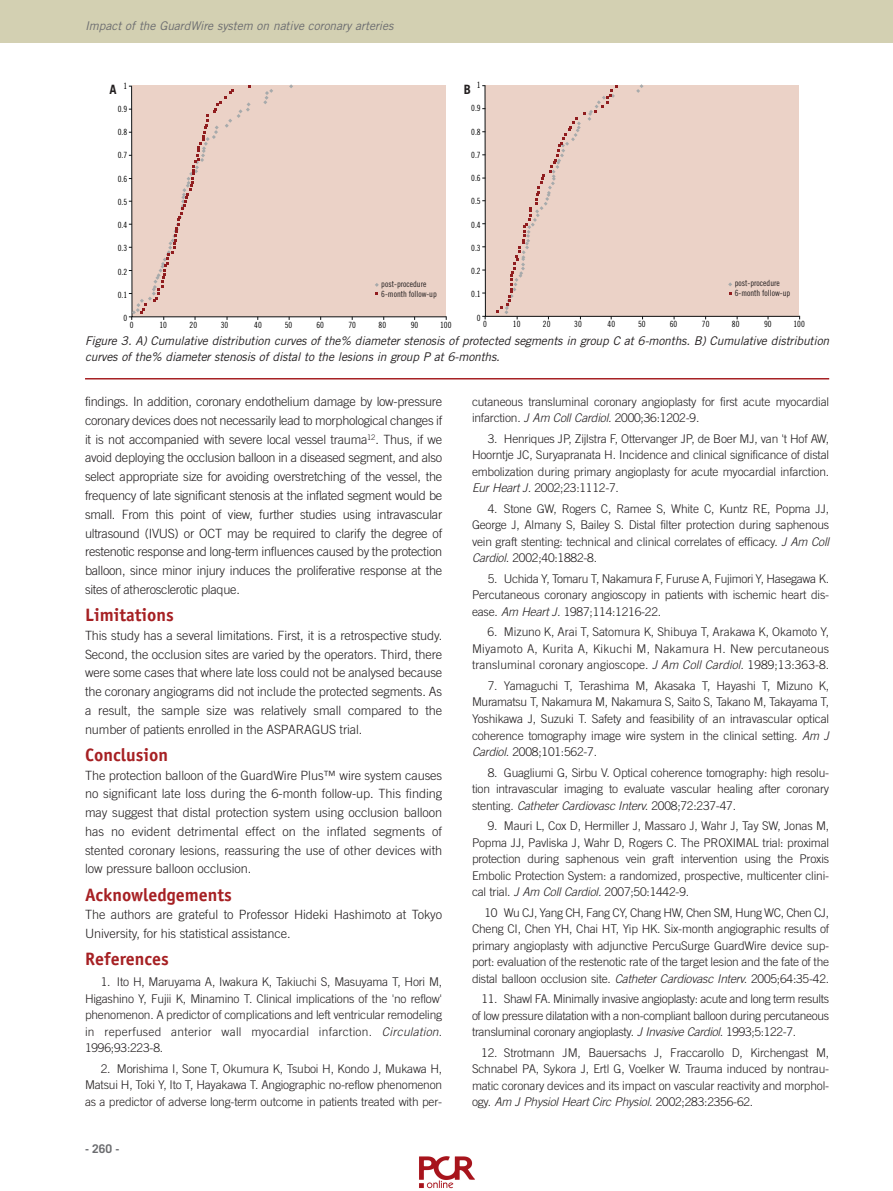
<style>
.page{position:relative;width:893px;height:1191px;background:#fff}
.page>*{position:absolute;margin:0;border:0;box-sizing:border-box;transform-origin:0 0}
.t1{font:700 18px "Officina Sans Std";color:#a62023}
.t2{font:700 12.9px "Trade Gothic LT Std";color:#231f20}
.t3{font:300 12.75px/18.8px "Trade Gothic LT Std";letter-spacing:-.005em;color:#231f20;text-align:justify}
.t4{font:300 12px/16.5px "Trade Gothic LT Std";letter-spacing:-.015em;color:#231f20;text-align:justify}
.t5{font:italic 12px/16.5px "Trade Gothic LT Std";letter-spacing:-.01em;color:#231f20}
.t6{font:italic 12px "Trade Gothic LT Std";letter-spacing:-.005em;color:#6c6d70}
.t7{font:700 12px "Trade Gothic LT Std";color:#6c6d70}
.t8{font:8.55px "Trade Gothic LT Std Cn 18";color:#000001}
.t9{font:8.55px/10.1px "Trade Gothic LT Std Cn 18";color:#231f20}
.s1{font-style:italic}
</style>
<div class="page">
<div style="left:0;top:0;width:893px;height:43px;background:#d3d0b2"></div>
<hr style="left:85px;top:378px;width:744px;height:1px;background:#a62023">
<div style="left:251px;top:85px;width:195px;height:233px;background:#ebd2c7"></div>
<svg style="left:263px;top:89px;width:10px;height:15px"></svg>
<svg style="left:289px;top:84px;width:4px;height:4px"></svg>
<svg style="left:375px;top:283px;width:4px;height:12px"></svg>
<svg style="left:129px;top:85px;width:122px;height:235px;background:#e6cdc3"></svg>
<div style="left:484px;top:85px;width:317px;height:232px;background:#ebd2c7"></div>
<svg style="left:728px;top:282px;width:4px;height:4px"></svg>
<svg style="left:636px;top:84px;width:7px;height:9px"></svg>
<div style="left:496px;top:85px;width:121px;height:234px;background:#ebd2c7"></div>
<img style="left:419px;top:1156px;width:56px;height:33px">
<p class="t6" style="left:85px;top:21px;width:310px">Impact of the GuardWire system on native coronary arteries</p>
<p class="t8" style="left:477px;top:82px;width:5px">1</p>
<p class="t8" style="left:471px;top:105px;width:11px">0.9</p>
<p class="t8" style="left:471px;top:128px;width:11px">0.8</p>
<p class="t8" style="left:471px;top:152px;width:11px">0.7</p>
<p class="t8" style="left:471px;top:175px;width:11px">0.6</p>
<p class="t8" style="left:471px;top:198px;width:11px">0.5</p>
<p class="t8" style="left:471px;top:221px;width:11px">0.4</p>
<p class="t8" style="left:471px;top:245px;width:11px">0.3</p>
<p class="t8" style="left:471px;top:268px;width:11px">0.2</p>
<p class="t8" style="left:471px;top:291px;width:11px">0.1</p>
<p class="t8" style="left:477px;top:314px;width:5px">0</p>
<p class="t8" style="left:124px;top:82px;width:5px">1</p>
<p class="t8" style="left:118px;top:106px;width:11px">0.9</p>
<p class="t8" style="left:118px;top:129px;width:11px">0.8</p>
<p class="t8" style="left:118px;top:152px;width:11px">0.7</p>
<p class="t8" style="left:118px;top:175px;width:11px">0.6</p>
<p class="t8" style="left:118px;top:199px;width:11px">0.5</p>
<p class="t8" style="left:118px;top:222px;width:11px">0.4</p>
<p class="t8" style="left:118px;top:245px;width:11px">0.3</p>
<p class="t8" style="left:118px;top:268px;width:11px">0.2</p>
<p class="t8" style="left:118px;top:292px;width:11px">0.1</p>
<p class="t8" style="left:124px;top:315px;width:5px">0</p>
<p class="t2" style="left:109px;top:85px;width:9px">A</p>
<p class="t2" style="left:464px;top:85px;width:9px">B</p>
<p class="t9" style="left:735px;top:279px;width:57px">post-procedure<br>6-month follow-up</p>
<p class="t9" style="left:381px;top:279px;width:57px">post-procedure<br>6-month follow-up</p>
<p class="t8" style="left:483px;top:321px;width:5px">0</p>
<p class="t8" style="left:513px;top:321px;width:9px">10</p>
<p class="t8" style="left:543px;top:321px;width:9px">20</p>
<p class="t8" style="left:574px;top:321px;width:9px">30</p>
<p class="t8" style="left:608px;top:321px;width:9px">40</p>
<p class="t8" style="left:638px;top:321px;width:9px">50</p>
<p class="t8" style="left:670px;top:321px;width:9px">60</p>
<p class="t8" style="left:702px;top:321px;width:9px">70</p>
<p class="t8" style="left:732px;top:321px;width:9px">80</p>
<p class="t8" style="left:764px;top:321px;width:9px">90</p>
<p class="t8" style="left:793px;top:321px;width:13px">100</p>
<p class="t8" style="left:130px;top:322px;width:5px">0</p>
<p class="t8" style="left:159px;top:322px;width:9px">10</p>
<p class="t8" style="left:190px;top:322px;width:9px">20</p>
<p class="t8" style="left:221px;top:322px;width:9px">30</p>
<p class="t8" style="left:254px;top:322px;width:9px">40</p>
<p class="t8" style="left:285px;top:322px;width:9px">50</p>
<p class="t8" style="left:316px;top:322px;width:9px">60</p>
<p class="t8" style="left:348px;top:322px;width:9px">70</p>
<p class="t8" style="left:379px;top:322px;width:9px">80</p>
<p class="t8" style="left:411px;top:322px;width:9px">90</p>
<p class="t8" style="left:440px;top:322px;width:13px">100</p>
<p class="t5" style="left:85px;top:333px;width:746px">Figure 3. A) Cumulative distribution curves of the% diameter stenosis of protected segments in group C at 6-months. B) Cumulative distribution curves of the% diameter stenosis of distal to the lesions in group P at 6-months.</p>
<p class="t3" style="left:85px;top:393px;width:359px">findings. In addition, coronary endothelium damage by low-pressure coronary devices does not necessarily lead to morphological changes if it is not accompanied with severe local vessel trauma<sup>12</sup>. Thus, if we avoid deploying the occlusion balloon in a diseased segment, and also select appropriate size for avoiding overstretching of the vessel, the frequency of late significant stenosis at the inflated segment would be small. From this point of view, further studies using intravascular ultrasound (IVUS) or OCT may be required to clarify the degree of restenotic response and long-term influences caused by the protection balloon, since minor injury induces the proliferative response at the sites of atherosclerotic plaque.</p>
<h1 class="t1" style="left:85px;top:608px;width:90px">Limitations</h1>
<p class="t3" style="left:85px;top:627px;width:359px">This study has a several limitations. First, it is a retrospective study.<br>Second, the occlusion sites are varied by the operators. Third, there were some cases that where late loss could not be analysed because the coronary angiograms did not include the protected segments. As a result, the sample size was relatively small compared to the number of patients enrolled in the ASPARAGUS trial.</p>
<h1 class="t1" style="left:85px;top:748px;width:84px">Conclusion</h1>
<p class="t3" style="left:85px;top:767px;width:359px">The protection balloon of the GuardWire Plus™ wire system causes no significant late loss during the 6-month follow-up. This finding may suggest that distal protection system using occlusion balloon has no evident detrimental effect on the inflated segments of stented coronary lesions, reassuring the use of other devices with low pressure balloon occlusion.</p>
<h1 class="t1" style="left:85px;top:887px;width:148px">Acknowledgements</h1>
<p class="t3" style="left:85px;top:906px;width:359px">The authors are grateful to Professor Hideki Hashimoto at Tokyo<br>University, for his statistical assistance.</p>
<h1 class="t1" style="left:85px;top:952px;width:85px">References</h1>
<p class="t4" style="left:85px;top:974px;width:359px;text-indent:16px">1. Ito H, Maruyama A, Iwakura K, Takiuchi S, Masuyama T, Hori M, Higashino Y, Fujii K, Minamino T. Clinical implications of the 'no reflow' phenomenon. A predictor of complications and left ventricular remodeling in reperfused anterior wall myocardial infarction. <span class="s1">Circulation</span>.<br>1996;93:223-8.</p>
<p class="t4" style="left:85px;top:1061px;width:359px;text-indent:16px">2. Morishima I, Sone T, Okumura K, Tsuboi H, Kondo J, Mukawa H, Matsui H, Toki Y, Ito T, Hayakawa T. Angiographic no-reflow phenomenon as a predictor of adverse long-term outcome in patients treated with per-</p>
<p class="t7" style="left:85px;top:1144px;width:36px">- 260 -</p>
<p class="t4" style="left:472px;top:394px;width:359px">cutaneous transluminal coronary angioplasty for first acute myocardial infarction. <span class="s1">J Am Coll Cardiol.</span> 2000;36:1202-9.</p>
<p class="t4" style="left:472px;top:431px;width:359px;text-indent:16px">3. Henriques JP, Zijlstra F, Ottervanger JP, de Boer MJ, van 't Hof AW, Hoorntje JC, Suryapranata H. Incidence and clinical significance of distal embolization during primary angioplasty for acute myocardial infarction.<br><span class="s1">Eur Heart J.</span> 2002;23:1112-7.</p>
<p class="t4" style="left:472px;top:501px;width:359px;text-indent:16px">4. Stone GW, Rogers C, Ramee S, White C, Kuntz RE, Popma JJ, George J, Almany S, Bailey S. Distal filter protection during saphenous vein graft stenting: technical and clinical correlates of efficacy. <span class="s1">J Am Coll Cardiol.</span> 2002;40:1882-8.</p>
<p class="t4" style="left:472px;top:571px;width:359px;text-indent:16px">5. Uchida Y, Tomaru T, Nakamura F, Furuse A, Fujimori Y, Hasegawa K.<br>Percutaneous coronary angioscopy in patients with ischemic heart dis&shy;ease. <span class="s1">Am Heart J.</span> 1987;114:1216-22.</p>
<p class="t4" style="left:472px;top:625px;width:359px;text-indent:16px">6. Mizuno K, Arai T, Satomura K, Shibuya T, Arakawa K, Okamoto Y, Miyamoto A, Kurita A, Kikuchi M, Nakamura H. New percutaneous transluminal coronary angioscope. <span class="s1">J Am Coll Cardiol.</span> 1989;13:363-8.</p>
<p class="t4" style="left:472px;top:678px;width:359px;text-indent:16px">7. Yamaguchi T, Terashima M, Akasaka T, Hayashi T, Mizuno K, Muramatsu T, Nakamura M, Nakamura S, Saito S, Takano M, Takayama T, Yoshikawa J, Suzuki T. Safety and feasibility of an intravascular optical coherence tomography image wire system in the clinical setting. <span class="s1">Am J Cardiol.</span> 2008;101:562-7.</p>
<p class="t4" style="left:472px;top:765px;width:359px;text-indent:16px">8. Guagliumi G, Sirbu V. Optical coherence tomography: high resolu&shy;tion intravascular imaging to evaluate vascular healing after coronary stenting. <span class="s1">Catheter Cardiovasc Interv.</span> 2008;72:237-47.</p>
<p class="t4" style="left:472px;top:818px;width:359px;text-indent:16px">9. Mauri L, Cox D, Hermiller J, Massaro J, Wahr J, Tay SW, Jonas M, Popma JJ, Pavliska J, Wahr D, Rogers C. The PROXIMAL trial: proximal protection during saphenous vein graft intervention using the Proxis Embolic Protection System: a randomized, prospective, multicenter clini&shy;cal trial. <span class="s1">J Am Coll Cardiol.</span> 2007;50:1442-9.</p>
<p class="t4" style="left:472px;top:905px;width:359px;text-indent:13px">10 Wu CJ, Yang CH, Fang CY, Chang HW, Chen SM, Hung WC, Chen CJ, Cheng CI, Chen YH, Chai HT, Yip HK. Six-month angiographic results of primary angioplasty with adjunctive PercuSurge GuardWire device sup&shy;port: evaluation of the restenotic rate of the target lesion and the fate of the distal balloon occlusion site. <span class="s1">Catheter Cardiovasc Interv.</span> 2005;64:35-42.</p>
<p class="t4" style="left:472px;top:991px;width:359px;text-indent:10px">11. Shawl FA. Minimally invasive angioplasty: acute and long term results of low pressure dilatation with a non-compliant balloon during percutaneous transluminal coronary angioplasty. <span class="s1">J Invasive Cardiol.</span> 1993;5:122-7.</p>
<p class="t4" style="left:472px;top:1045px;width:359px;text-indent:9px">12. Strotmann JM, Bauersachs J, Fraccarollo D, Kirchengast M, Schnabel PA, Sykora J, Ertl G, Voelker W. Trauma induced by nontrau&shy;matic coronary devices and its impact on vascular reactivity and morphol&shy;ogy. <span class="s1">Am J Physiol Heart Circ Physiol.</span> 2002;283:2356-62.</p>
</div>
